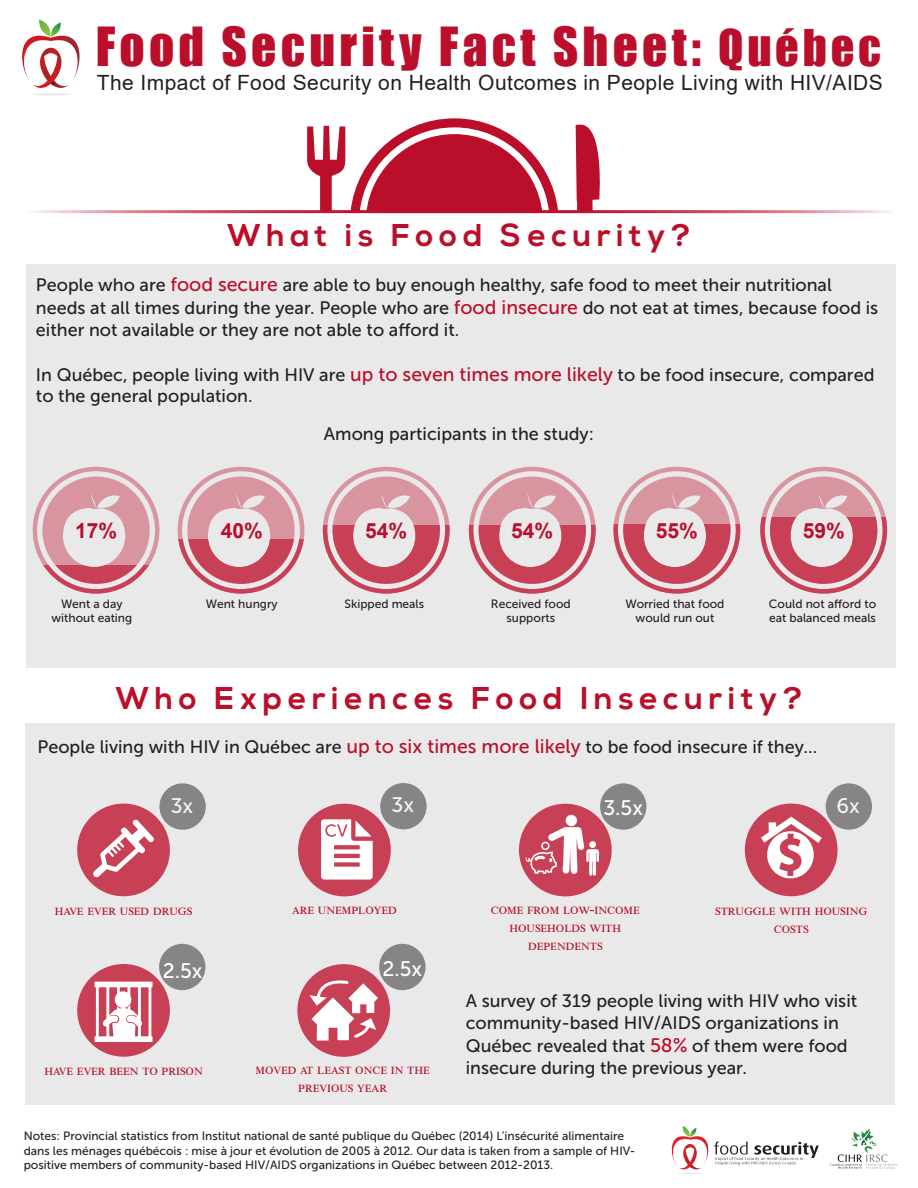
<style>
.page{position:relative;width:918px;height:1188px;background:#fff}
.page>*{position:absolute;margin:0;border:0;box-sizing:border-box;transform-origin:0 0}
.t1{font:49.5px "Impact";letter-spacing:.085em;color:#ba0e2a}
.t2{font:700 31.5px "Nexa";letter-spacing:.18em;color:#ba0e2a}
.t3{font:21px "Arial";letter-spacing:.02em;color:#231f20}
.t4{font:700 21px "Arial";color:#ba0e2a}
.t5{font:21px "Museo Sans 500";color:#fff}
.t6{font:18px/21.6px "Museo Sans 500";color:#231f20}
.t7{font:15px/18px "Times New Roman";color:#ba0e2a;text-align:center}
.t8{font:12px/14.4px "Museo Sans 500";color:#231f20;text-align:center}
.s1{font-size:46.5px}
.s2{font-size:19.5px;color:#ba0e2a}
</style>
<div class="page">
<div style="left:25px;top:723px;width:869px;height:382px;background:#e9e9e9"></div>
<div style="left:26px;top:264px;width:870px;height:403px;background:#e9e9e9"></div>
<hr style="left:23px;top:210px;width:871px;height:3px;background:#ba0e2a">
<svg style="left:830px;top:1129px;width:68px;height:40px"></svg>
<svg style="left:22px;top:20px;width:58px;height:76px"></svg>
<hr style="left:32px;top:93px;width:38px;height:2px;background:#e6e7e9;border-radius:50%">
<svg style="left:307px;top:118px;width:251px;height:92px"></svg>
<svg style="left:576px;top:124px;width:24px;height:86px;background:#c5354c"></svg>
<svg style="left:33px;top:477px;width:126px;height:117px"></svg>
<svg style="left:178px;top:477px;width:126px;height:117px"></svg>
<svg style="left:323px;top:477px;width:127px;height:117px"></svg>
<svg style="left:469px;top:477px;width:127px;height:117px"></svg>
<svg style="left:613px;top:477px;width:127px;height:117px"></svg>
<svg style="left:760px;top:477px;width:127px;height:117px"></svg>
<div style="left:77px;top:804px;width:93px;height:92px;background:#c84055;border-radius:50%"></div>
<svg style="left:93px;top:819px;width:61px;height:59px"></svg>
<div style="left:159px;top:783px;width:47px;height:47px;background:#868484;border-radius:50%"></div>
<div style="left:77px;top:964px;width:93px;height:93px;background:#c84055;border-radius:50%"></div>
<svg style="left:95px;top:982px;width:58px;height:60px"></svg>
<div style="left:159px;top:944px;width:46px;height:46px;background:#868484;border-radius:50%"></div>
<div style="left:298px;top:804px;width:93px;height:92px;background:#c84055;border-radius:50%"></div>
<svg style="left:321px;top:819px;width:52px;height:61px"></svg>
<div style="left:380px;top:783px;width:47px;height:46px;background:#868484;border-radius:50%"></div>
<div style="left:297px;top:964px;width:93px;height:93px;background:#c84055;border-radius:50%"></div>
<svg style="left:309px;top:980px;width:69px;height:61px"></svg>
<div style="left:379px;top:944px;width:47px;height:46px;background:#868484;border-radius:50%"></div>
<div style="left:519px;top:804px;width:93px;height:92px;background:#c84055;border-radius:50%"></div>
<svg style="left:525px;top:827px;width:74px;height:49px"></svg>
<div style="left:566px;top:815px;width:11px;height:11px;background:#fff;border-radius:50%"></div>
<div style="left:600px;top:783px;width:46px;height:47px;background:#868484;border-radius:50%"></div>
<div style="left:745px;top:804px;width:93px;height:92px;background:#c84055;border-radius:50%"></div>
<svg style="left:761px;top:817px;width:61px;height:61px"></svg>
<div style="left:826px;top:783px;width:46px;height:47px;background:#868484;border-radius:50%"></div>
<svg style="left:671px;top:1126px;width:148px;height:48px"></svg>
<p class="t1" style="left:96px;top:9px;width:787px">Food Security Fact Sheet: <span class="s1">Québec</span></p>
<p class="t3" style="left:97px;top:69px;width:787px">The Impact of Food Security on Health Outcomes in People Living with HIV/AIDS</p>
<p class="t2" style="left:227px;top:217px;width:465px">What is Food Security?</p>
<p class="t6" style="left:36px;top:273px;width:844px;line-height:23.4px">People who are <span class="s2">food secure</span> are able to buy enough healthy, safe food to meet their nutritional needs at all times during the year. People who are <span class="s2">food insecure</span> do not eat at times, because food is</p>
<p class="t6" style="left:36px;top:319px;width:425px">either not available or they are not able to afford it.</p>
<p class="t6" style="left:36px;top:364px;width:840px">In Québec, people living with HIV are <span class="s2">up to seven times more likely</span> to be food insecure, compared to the general population.</p>
<p class="t6" style="left:324px;top:423px;width:272px">Among participants in the study:</p>
<p class="t4" style="left:75px;top:516px;width:44px">17%</p>
<p class="t4" style="left:221px;top:516px;width:44px">40%</p>
<p class="t4" style="left:365px;top:516px;width:44px">54%</p>
<p class="t4" style="left:511px;top:516px;width:44px">54%</p>
<p class="t4" style="left:656px;top:516px;width:44px">55%</p>
<p class="t4" style="left:803px;top:516px;width:44px">59%</p>
<p class="t8" style="left:51px;top:596px;width:82px">Went a day without eating</p>
<p class="t8" style="left:206px;top:596px;width:73px">Went hungry</p>
<p class="t8" style="left:344px;top:596px;width:81px">Skipped meals</p>
<p class="t8" style="left:491px;top:596px;width:81px">Received food supports</p>
<p class="t8" style="left:626px;top:596px;width:101px">Worried that food would run out</p>
<p class="t8" style="left:769px;top:596px;width:109px;text-align:left">Could not afford to eat balanced meals</p>
<p class="t2" style="left:115px;top:680px;width:689px">Who Experiences Food Insecurity?</p>
<p class="t6" style="left:37px;top:736px;width:781px">People living with HIV in Québec are <span class="s2">up to six times more likely</span> to be food insecure if they...</p>
<p class="t5" style="left:171px;top:794px;width:24px">3x</p>
<p class="t5" style="left:392px;top:794px;width:24px">3x</p>
<p class="t5" style="left:603px;top:797px;width:41px">3.5x</p>
<p class="t5" style="left:837px;top:794px;width:25px">6x</p>
<p class="t7" style="left:55px;top:900px;width:139px">have ever used drugs</p>
<p class="t7" style="left:292px;top:899px;width:106px">are unemployed</p>
<p class="t7" style="left:491px;top:899px;width:151px">come from low-income households with dependents</p>
<p class="t7" style="left:715px;top:900px;width:154px">struggle with housing costs</p>
<p class="t5" style="left:163px;top:959px;width:41px">2.5x</p>
<p class="t5" style="left:382px;top:957px;width:41px">2.5x</p>
<p class="t7" style="left:44px;top:1061px;width:160px">have ever been to prison</p>
<p class="t7" style="left:255px;top:1060px;width:176px">moved at least once in the previous year</p>
<p class="t6" style="left:466px;top:990px;width:393px">A survey of 319 people living with HIV who visit community-based HIV/AIDS organizations in</p>
<p class="t6" style="left:466px;top:1035px;width:384px">Québec revealed that <span class="s2">58%</span> of them were food insecure during the previous year.</p>
<p class="t8" style="left:24px;top:1129px;width:613px;text-align:left">Notes: Provincial statistics from Institut national de santé publique du Québec (2014) L’insécurité alimentaire dans les ménages québécois : mise à jour et évolution de 2005 à 2012. Our data is taken from a sample of HIV&shy;positive members of community-based HIV/AIDS organizations in Québec between 2012-2013.</p>
</div>
